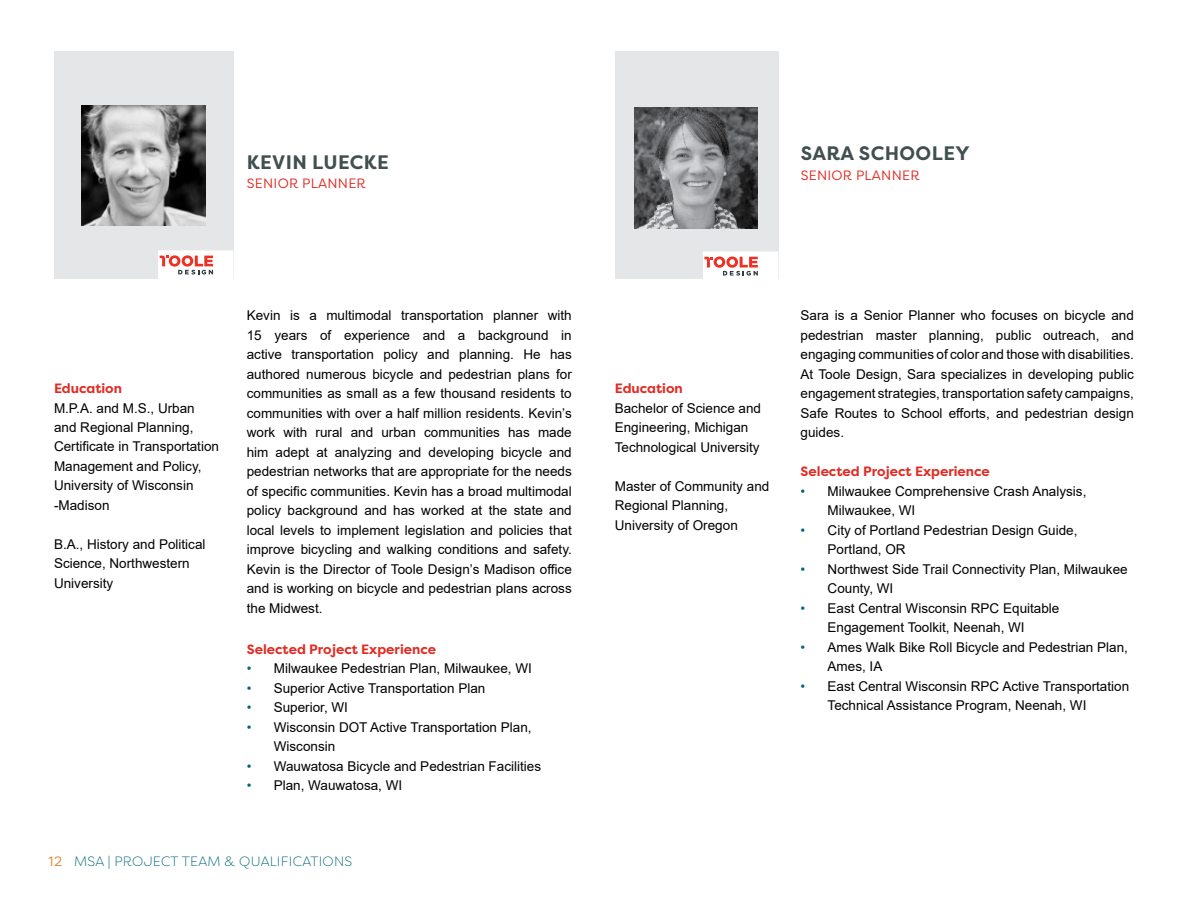
<style>
.page{position:relative;width:1188px;height:918px;background:#fff}
.page>*{position:absolute;margin:0;border:0;box-sizing:border-box;transform-origin:0 0}
.t1{font:700 19.5px "Filson Pro";letter-spacing:.02em;color:#424f4f}
.t2{font:13.5px/19.5px "Arial";color:#000}
.t3{font:700 13.5px "Filson Pro";color:#e02c24}
.t4{font:300 13.5px "Filson Pro";letter-spacing:.02em;color:#006879}
.t5{font:13.5px "Filson Pro";letter-spacing:.02em;color:#e1251b}
.s1{color:#006879}
.s2{font-weight:400;color:#e97e24}
</style>
<div class="page">
<div style="left:54px;top:51px;width:179px;height:228px;background:#e5e6e7"></div>
<div style="left:159px;top:251px;width:74px;height:28px;background:#fff"></div>
<svg style="left:161px;top:255px;width:52px;height:20px"></svg>
<div style="left:158px;top:250px;width:75px;height:30px;border:2px solid #fff"></div>
<img style="left:82px;top:105px;width:124px;height:121px">
<div style="left:615px;top:51px;width:163px;height:228px;background:#e5e6e7"></div>
<img style="left:634px;top:108px;width:124px;height:120px">
<div style="left:704px;top:252px;width:74px;height:28px;background:#fff"></div>
<svg style="left:706px;top:257px;width:52px;height:19px"></svg>
<h1 class="t1" style="left:247px;top:149px;width:143px">KEVIN LUECKE</h1>
<p class="t5" style="left:247px;top:174px;width:120px">SENIOR PLANNER</p>
<h1 class="t1" style="left:801px;top:141px;width:170px">SARA SCHOOLEY</h1>
<p class="t5" style="left:801px;top:166px;width:120px">SENIOR PLANNER</p>
<p class="t3" style="left:54px;top:380px;width:70px">Education</p>
<p class="t2" style="left:54px;top:398px;width:167px">M.P.A. and M.S., Urban and Regional Planning,<br>Certificate in Transportation<br>Management and Policy,<br>University of Wisconsin -Madison</p>
<p class="t2" style="left:54px;top:534px;width:153px">B.A., History and Political<br>Science, Northwestern<br>University</p>
<p class="t2" style="left:247px;top:306px;width:327px;text-align:justify">Kevin is a multimodal transportation planner with 15 years of experience and a background in active transportation policy and planning. He has authored numerous bicycle and pedestrian plans for communities as small as a few thousand residents to communities with over a half million residents. Kevin’s work with rural and urban communities has made him adept at analyzing and developing bicycle and pedestrian networks that are appropriate for the needs of specific communities. Kevin has a broad multimodal policy background and has worked at the state and local levels to implement legislation and policies that improve bicycling and walking conditions and safety.<br>Kevin is the Director of Toole Design’s Madison office and is working on bicycle and pedestrian plans across the Midwest.</p>
<p class="t3" style="left:247px;top:641px;width:191px">Selected Project Experience</p>
<p class="t2" style="left:247px;top:659px;width:287px"><span class="s1">•</span> Milwaukee Pedestrian Plan, Milwaukee, WI</p>
<p class="t2" style="left:247px;top:678px;width:240px"><span class="s1">•</span> Superior Active Transportation Plan</p>
<p class="t2" style="left:247px;top:698px;width:103px"><span class="s1">•</span> Superior, WI</p>
<p class="t2" style="left:274px;top:717px;width:259px;text-indent:-27px"><span class="s1">•</span> Wisconsin DOT Active Transportation Plan,<br>Wisconsin</p>
<p class="t2" style="left:247px;top:756px;width:296px"><span class="s1">•</span> Wauwatosa Bicycle and Pedestrian Facilities</p>
<p class="t2" style="left:247px;top:776px;width:157px"><span class="s1">•</span> Plan, Wauwatosa, WI</p>
<p class="t4" style="left:48px;top:853px;width:305px"><span class="s2">12</span> MSA | PROJECT TEAM &amp; QUALIFICATIONS</p>
<p class="t3" style="left:615px;top:380px;width:70px">Education</p>
<p class="t2" style="left:615px;top:398px;width:148px">Bachelor of Science and<br>Engineering, Michigan<br>Technological University</p>
<p class="t2" style="left:615px;top:476px;width:156px">Master of Community and<br>Regional Planning,<br>University of Oregon</p>
<p class="t2" style="left:801px;top:306px;width:335px;text-align:justify">Sara is a Senior Planner who focuses on bicycle and pedestrian master planning, public outreach, and engaging communities of color and those with disabilities.<br>At Toole Design, Sara specializes in developing public engagement strategies, transportation safety campaigns, Safe Routes to School efforts, and pedestrian design guides.</p>
<p class="t3" style="left:801px;top:463px;width:191px">Selected Project Experience</p>
<p class="t2" style="left:828px;top:481px;width:260px;text-indent:-27px"><span class="s1">•</span> Milwaukee Comprehensive Crash Analysis,<br>Milwaukee, WI</p>
<p class="t2" style="left:828px;top:520px;width:251px;text-indent:-27px"><span class="s1">•</span> City of Portland Pedestrian Design Guide,<br>Portland, OR</p>
<p class="t2" style="left:828px;top:559px;width:302px;text-indent:-27px"><span class="s1">•</span> Northwest Side Trail Connectivity Plan, Milwaukee<br>County, WI</p>
<p class="t2" style="left:801px;top:598px;width:260px;text-align:center"><span class="s1">•</span> East Central Wisconsin RPC Equitable<br>Engagement Toolkit, Neenah, WI</p>
<p class="t2" style="left:828px;top:637px;width:302px;text-indent:-27px"><span class="s1">•</span> Ames Walk Bike Roll Bicycle and Pedestrian Plan,<br>Ames, IA</p>
<p class="t2" style="left:828px;top:676px;width:303px;text-indent:-27px"><span class="s1">•</span> East Central Wisconsin RPC Active Transportation<br>Technical Assistance Program, Neenah, WI</p>
</div>
